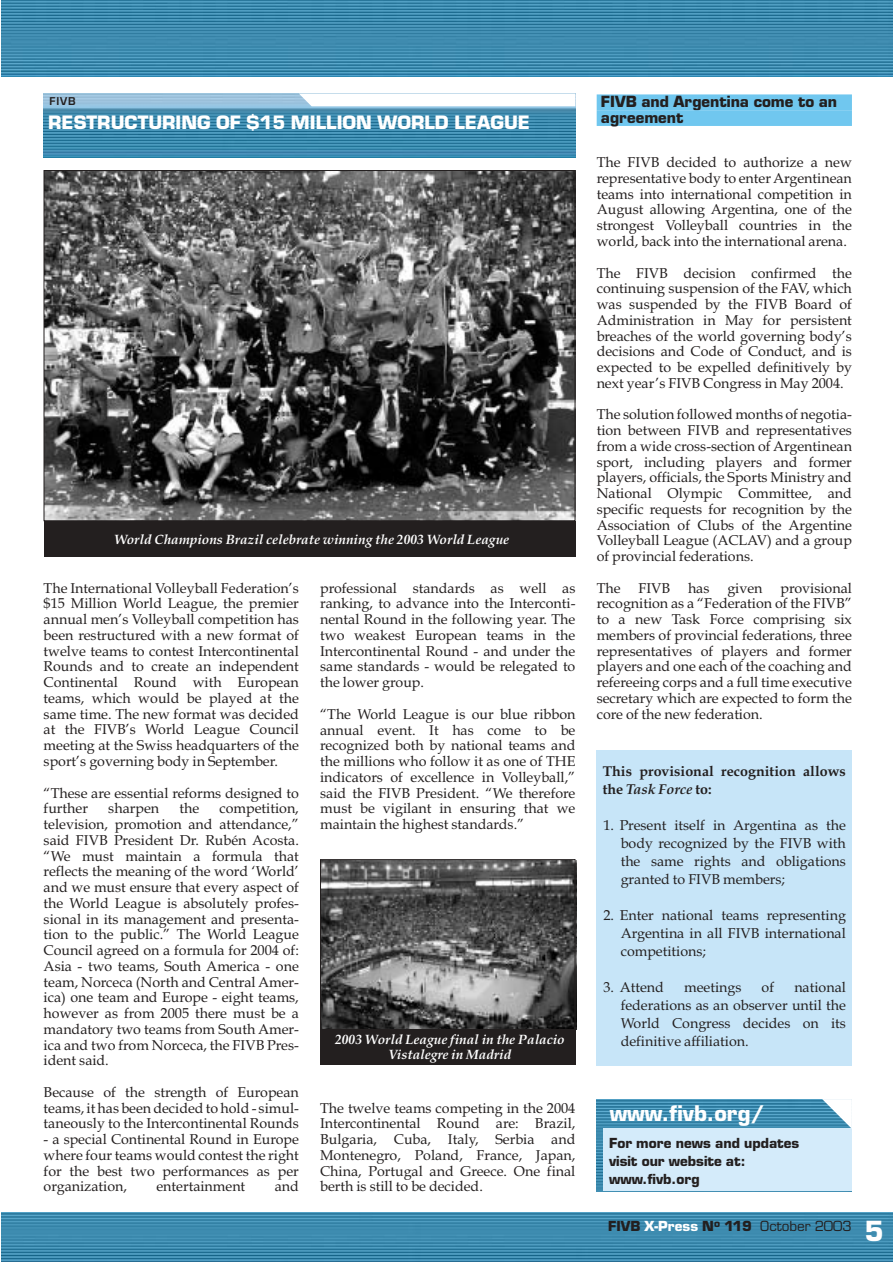
<style>
.page{position:relative;width:893px;height:1262px;background:#fff}
.page>*{position:absolute;margin:0;border:0;box-sizing:border-box;transform-origin:0 0}
.t1{font:700 27px "Eurostile";color:#fff}
.t2{font:700 21px "Eurostile";color:#fff}
.t3{font:700 18px "Eurostile";color:#fff}
.t4{font:700 15px/15.8px "Eurostile";color:#231f1f}
.t5{font:14.25px/15.8px "Book Antiqua";color:#231f1f;text-align:justify}
.t6{font:700 14.25px/18px "Book Antiqua";color:#231f1f}
.t7{font:italic 700 13.5px/15.8px "Book Antiqua";color:#fff;text-align:center}
.t8{font:700 13.5px/18px "Eurostile";color:#231f1f}
.t9{font:13.5px "Eurostile";color:#231f1f}
.t10{font:600 10.5px "Eurostile";color:#231f1f}
.s1{font-style:italic}
.s2{font-weight:700}
.s3{font-weight:700;color:#fff}
</style>
<div class="page">
<img style="left:1px;top:0;width:891px;height:77px">
<img style="left:1px;top:1212px;width:891px;height:49px">
<img style="left:44px;top:94px;width:531px;height:64px">
<svg style="left:299px;top:94px;width:276px;height:12px"></svg>
<img style="left:46px;top:172px;width:527px;height:347px">
<div style="left:44px;top:521px;width:531px;height:36px;background:#231f1f"></div>
<img style="left:322px;top:860px;width:254px;height:169px">
<div style="left:320px;top:859px;width:255px;height:171px;border:1px solid #231f1f"></div>
<div style="left:320px;top:1028px;width:255px;height:36px;background:#231f1f"></div>
<div style="left:596px;top:94px;width:255px;height:16px;background:#70c7ef"></div>
<div style="left:596px;top:110px;width:255px;height:16px;background:#70c7ef"></div>
<div style="left:596px;top:750px;width:255px;height:315px;background:#c7e5f8"></div>
<img style="left:596px;top:1099px;width:226px;height:92px">
<div style="left:603px;top:1128px;width:248px;height:63px;background:#d4ebfa"></div>
<svg style="left:822px;top:1099px;width:29px;height:29px"></svg>
<p class="t10" style="left:50px;top:97px;width:27px">FIVB</p>
<p class="t3" style="left:48px;top:115px;width:483px">RESTRUCTURING OF $15 MILLION WORLD LEAGUE</p>
<p class="t7" style="left:114px;top:533px;width:396px">World Champions Brazil celebrate winning the 2003 World League</p>
<p class="t5" style="left:44px;top:581px;width:257px">The International Volleyball Federation’s $15 Million World League, the premier annual men’s Volleyball competition has been restructured with a new format of twelve teams to contest Intercontinental Rounds and to create an independent Continental Round with European teams, which would be played at the same time. The new format was decided at the FIVB’s World League Council meeting at the Swiss headquarters of the sport’s governing body in September.</p>
<p class="t5" style="left:44px;top:786px;width:257px">“These are essential reforms designed to further</p>
<p class="t5" style="left:108px;top:802px;width:52px">sharpen</p>
<p class="t5" style="left:179px;top:802px;width:21px">the</p>
<p class="t5" style="left:44px;top:802px;width:257px;text-indent:176px">competition, television, promotion and attendance,” said FIVB President Dr. Rubén Acosta. “We must maintain a formula that reflects the meaning of the word ‘World’ and we must ensure that every aspect of the World League is absolutely profes&shy;sional in its management and presenta&shy;tion to the public.” The World League Council agreed on a formula for 2004 of:<br>Asia - two teams, South America - one team, Norceca (North and Central Amer&shy;ica) one team and Europe - eight teams, however as from 2005 there must be a mandatory two teams from South Amer&shy;ica and two from Norceca, the FIVB Pres&shy;ident said.</p>
<p class="t5" style="left:44px;top:1085px;width:257px">Because of the strength of European teams, it has been decided to hold - simul&shy;taneously to the Intercontinental Rounds</p>
<p class="t5" style="left:44px;top:1133px;width:257px">- a special Continental Round in Europe where four teams would contest the right for the best two performances as per organization,</p>
<p class="t5" style="left:156px;top:1180px;width:90px">entertainment</p>
<p class="t5" style="left:275px;top:1180px;width:26px">and</p>
<p class="t5" style="left:320px;top:581px;width:257px">professional standards as well as ranking, to advance into the Interconti&shy;nental Round in the following year. The two weakest European teams in the Intercontinental Round - and under the same standards - would be relegated to the lower group.</p>
<p class="t5" style="left:320px;top:707px;width:257px">“The World League is our blue ribbon annual event. It has come to be recognized both by national teams and the millions who follow it as one of THE indicators of excellence in Volleyball,” said the FIVB President. “We therefore must be vigilant in ensuring that we maintain the highest standards.”</p>
<p class="t7" style="left:335px;top:1032px;width:231px">2003 World League final in the Palacio<br>Vistalegre in Madrid</p>
<p class="t5" style="left:320px;top:1101px;width:257px">The twelve teams competing in the 2004<br>Intercontinental Round are: Brazil, Bulgaria, Cuba, Italy, Serbia and Montenegro, Poland, France, Japan, China, Portugal and Greece. One final berth is still to be decided.</p>
<p class="t4" style="left:601px;top:95px;width:238px">FIVB and Argentina come to an agreement</p>
<p class="t5" style="left:596px;top:156px;width:257px">The FIVB decided to authorize a new representative body to enter Argentinean teams into international competition in August allowing Argentina, one of the strongest Volleyball countries in the world, back into the international arena.</p>
<p class="t5" style="left:596px;top:266px;width:257px">The FIVB decision confirmed the continuing suspension of the FAV, which was suspended by the FIVB Board of Administration in May for persistent breaches of the world governing body’s decisions and Code of Conduct, and is expected to be expelled definitively by next year’s FIVB Congress in May 2004.</p>
<p class="t5" style="left:596px;top:408px;width:257px">The solution followed months of negotia&shy;tion between FIVB and representatives from a wide cross-section of Argentinean sport, including players and former players, officials, the Sports Ministry and National Olympic Committee, and specific requests for recognition by the Association of Clubs of the Argentine Volleyball League (ACLAV) and a group of provincial federations.</p>
<p class="t5" style="left:596px;top:581px;width:25px">The</p>
<p class="t5" style="left:638px;top:581px;width:33px">FIVB</p>
<p class="t5" style="left:688px;top:581px;width:23px">has</p>
<p class="t5" style="left:727px;top:581px;width:37px">given</p>
<p class="t5" style="left:596px;top:581px;width:257px;text-indent:184px">provisional recognition as a “Federation of the FIVB” to a new Task Force comprising six members of provincial federations, three representatives of players and former players and one each of the coaching and refereeing corps and a full time executive secretary which are expected to form the core of the new federation.</p>
<p class="t6" style="left:602px;top:763px;width:245px">This provisional recognition allows the <span class="s1">Task Force</span> to:</p>
<p class="t5" style="left:620px;top:817px;width:227px;line-height:18px;text-indent:-17px">1. Present itself in Argentina as the body recognized by the FIVB with the same rights and obligations granted to FIVB members;</p>
<p class="t5" style="left:620px;top:907px;width:227px;line-height:18px;text-indent:-17px">2. Enter national teams representing Argentina in all FIVB international competitions;</p>
<p class="t5" style="left:603px;top:981px;width:62px">3. Attend</p>
<p class="t5" style="left:684px;top:981px;width:59px">meetings</p>
<p class="t5" style="left:761px;top:981px;width:14px">of</p>
<p class="t5" style="left:620px;top:979px;width:227px;line-height:18px;text-indent:174px">national federations as an observer until the World Congress decides on its definitive affiliation.</p>
<h2 class="t2" style="left:609px;top:1105px;width:156px">www.fivb.org/</h2>
<p class="t8" style="left:609px;top:1135px;width:192px">For more news and updates visit our website at: www.fivb.org</p>
<p class="t9" style="left:608px;top:1220px;width:245px"><span class="s2">FIVB</span> <span class="s3">X-Press</span> <span class="s2">N</span><sup>o</sup> <span class="s2">119</span> October 2003</p>
<h1 class="t1" style="left:864px;top:1220px;width:21px">5</h1>
</div>
